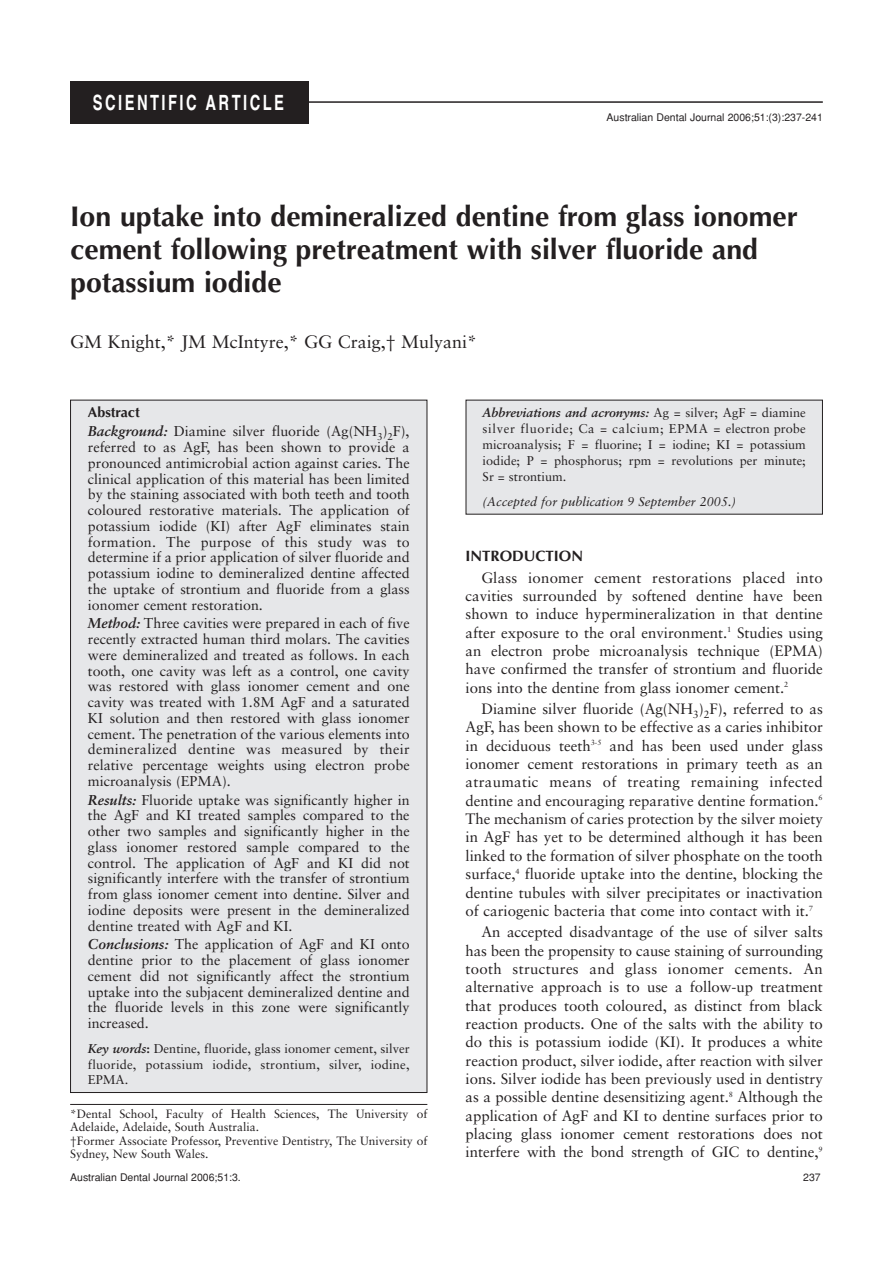
<style>
.page{position:relative;width:893px;height:1263px;background:#fff}
.page>*{position:absolute;margin:0;border:0;box-sizing:border-box;transform-origin:0 0}
.t1{font:700 28.5px/33px "Optima";color:#231f20}
.t2{font:700 21px "Helvetica";letter-spacing:.165em;color:#fff;scale:.7 1}
.t3{font:18px "Sabon";color:#231f20}
.t4{font:15px/18.3px "Sabon";color:#231f20;text-align:justify}
.t5{font:700 15px "Optima";color:#231f20}
.t6{font:14.25px/15.8px "Sabon";color:#231f20;text-align:justify}
.t7{font:700 14.25px "Optima";color:#231f20}
.t8{font:12.75px/16px "Sabon";color:#231f20;text-align:justify}
.t9{font:italic 12.75px "Sabon";color:#231f20}
.t10{font:12px/13.5px "Sabon";color:#231f20}
.t11{font:10.5px "Helvetica";color:#231f20}
.s1{font-weight:700;font-style:italic}
.s2{font-weight:700}
</style>
<div class="page">
<div style="left:71px;top:400px;width:356px;height:692px;background:#e6e7e9"></div>
<hr style="left:70px;top:1104px;width:357px;height:1px;background:#231f20">
<hr style="left:70px;top:101px;width:753px;height:2px;background:#231f20">
<div style="left:70px;top:81px;width:238px;height:43px;background:#231f20"></div>
<div style="left:466px;top:400px;width:356px;height:114px;background:#e6e7e9"></div>
<h2 class="t2" style="left:93px;top:90px;width:274px">SCIENTIFIC ARTICLE</h2>
<p class="t11" style="left:607px;top:111px;width:218px">Australian Dental Journal 2006;51:(3):237-241</p>
<h1 class="t1" style="left:70px;top:202px;width:729px">Ion uptake into demineralized dentine from glass ionomer cement following pretreatment with silver fluoride and potassium iodide</h1>
<p class="t3" style="left:70px;top:334px;width:409px">GM Knight,* JM McIntyre,* GG Craig,† Mulyani*</p>
<p class="t7" style="left:88px;top:407px;width:53px">Abstract</p>
<p class="t6" style="left:88px;top:425px;width:323px"><span class="s1">Background:</span> Diamine silver fluoride (Ag(NH<sub>3</sub>)<sub>2</sub>F), referred to as AgF, has been shown to provide a pronounced antimicrobial action against caries. The clinical application of this material has been limited by the staining associated with both teeth and tooth coloured restorative materials. The application of potassium iodide (KI) after AgF eliminates stain formation. The purpose of this study was to determine if a prior application of silver fluoride and potassium iodine to demineralized dentine affected the uptake of strontium and fluoride from a glass ionomer cement restoration.</p>
<p class="t6" style="left:88px;top:617px;width:323px"><span class="s1">Method:</span> Three cavities were prepared in each of five recently extracted human third molars. The cavities were demineralized and treated as follows. In each tooth, one cavity was left as a control, one cavity was restored with glass ionomer cement and one cavity was treated with 1.8M AgF and a saturated KI solution and then restored with glass ionomer cement. The penetration of the various elements into demineralized dentine was measured by their relative percentage weights using electron probe microanalysis (EPMA).</p>
<p class="t6" style="left:88px;top:793px;width:323px"><span class="s1">Results:</span> Fluoride uptake was significantly higher in the AgF and KI treated samples compared to the other two samples and significantly higher in the glass ionomer restored sample compared to the control. The application of AgF and KI did not significantly interfere with the transfer of strontium from glass ionomer cement into dentine. Silver and iodine deposits were present in the demineralized dentine treated with AgF and KI.</p>
<p class="t6" style="left:88px;top:938px;width:323px"><span class="s1">Conclusions:</span> The application of AgF and KI onto dentine prior to the placement of glass ionomer cement did not significantly affect the strontium uptake into the subjacent demineralized dentine and the fluoride levels in this zone were significantly increased.</p>
<p class="t8" style="left:88px;top:1041px;width:323px"><span class="s1">Key words</span><span class="s2">:</span> Dentine, fluoride, glass ionomer cement, silver fluoride, potassium iodide, strontium, silver, iodine, EPMA.</p>
<p class="t10" style="left:70px;top:1107px;width:359px">*Dental School, Faculty of Health Sciences, The University of Adelaide, Adelaide, South Australia.<br>†Former Associate Professor, Preventive Dentistry, The University of Sydney, New South Wales.</p>
<p class="t8" style="left:483px;top:405px;width:325px"><span class="s1">Abbreviations and acronyms:</span> Ag = silver; AgF = diamine silver fluoride; Ca = calcium; EPMA = electron probe microanalysis; F = fluorine; I = iodine; KI = potassium iodide; P = phosphorus; rpm = revolutions per minute; Sr = strontium.</p>
<p class="t9" style="left:483px;top:496px;width:255px">(Accepted for publication 9 September 2005.)</p>
<p class="t5" style="left:466px;top:550px;width:119px">INTRODUCTION</p>
<p class="t4" style="left:466px;top:569px;width:359px;text-indent:16px">Glass ionomer cement restorations placed into cavities surrounded by softened dentine have been shown to induce hypermineralization in that dentine after exposure to the oral environment.<sup>1</sup> Studies using an electron probe microanalysis technique (EPMA) have confirmed the transfer of strontium and fluoride ions into the dentine from glass ionomer cement.<sup>2</sup></p>
<p class="t4" style="left:466px;top:701px;width:359px;text-indent:16px">Diamine silver fluoride (Ag(NH<sub>3</sub>)<sub>2</sub>F), referred to as AgF, has been shown to be effective as a caries inhibitor in deciduous teeth<sup>3-5</sup> and has been used under glass ionomer cement restorations in primary teeth as an atraumatic means of treating remaining infected dentine and encouraging reparative dentine formation.<sup>6<br></sup>The mechanism of caries protection by the silver moiety in AgF has yet to be determined although it has been linked to the formation of silver phosphate on the tooth surface,<sup>4</sup> fluoride uptake into the dentine, blocking the dentine tubules with silver precipitates or inactivation of cariogenic bacteria that come into contact with it.<sup>7</sup></p>
<p class="t4" style="left:466px;top:924px;width:359px;text-indent:16px">An accepted disadvantage of the use of silver salts has been the propensity to cause staining of surrounding tooth structures and glass ionomer cements. An alternative approach is to use a follow-up treatment that produces tooth coloured, as distinct from black reaction products. One of the salts with the ability to do this is potassium iodide (KI). It produces a white reaction product, silver iodide, after reaction with silver ions. Silver iodide has been previously used in dentistry as a possible dentine desensitizing agent.<sup>8</sup> Although the application of AgF and KI to dentine surfaces prior to placing glass ionomer cement restorations does not interfere with the bond strength of GIC to dentine,<sup>9</sup></p>
<p class="t11" style="left:70px;top:1171px;width:172px">Australian Dental Journal 2006;51:3.</p>
<p class="t11" style="left:803px;top:1171px;width:19px">237</p>
</div>
